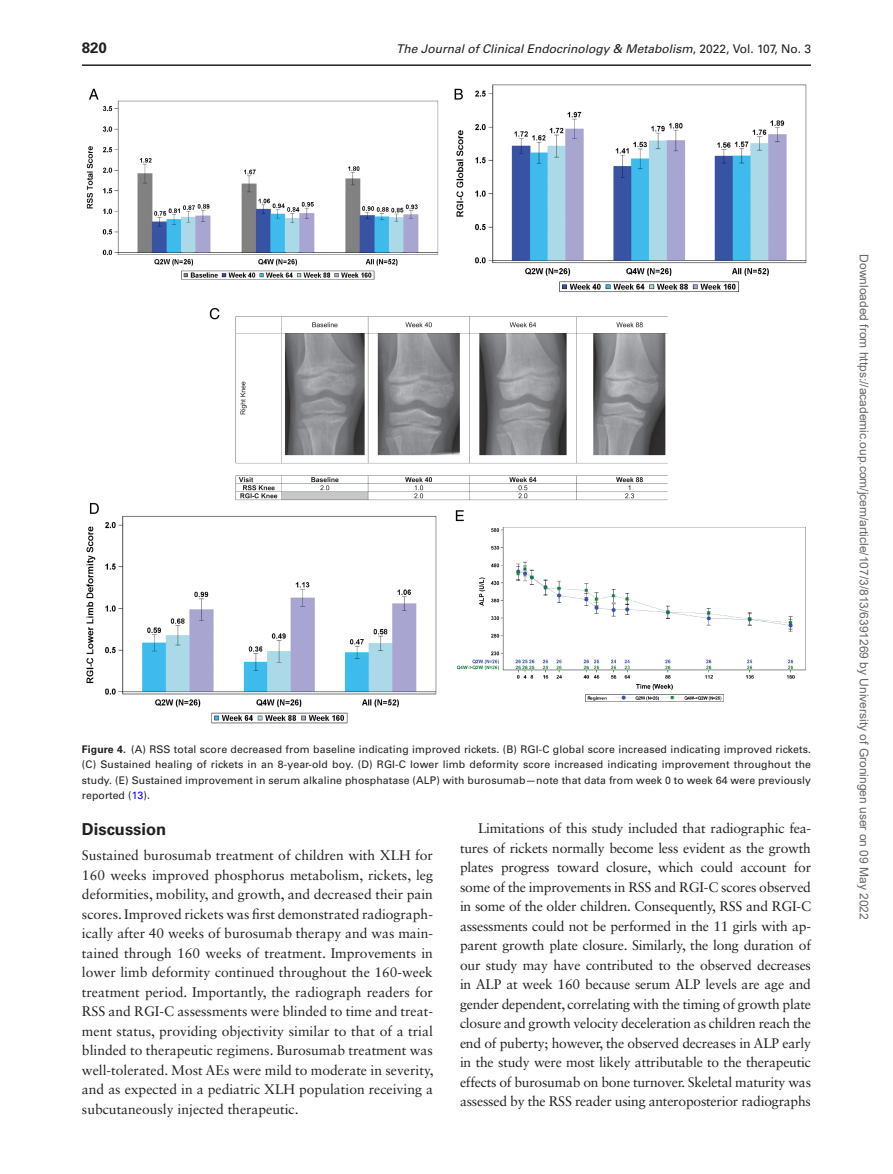
<style>
.page{position:relative;width:893px;height:1174px;background:#fff}
.page>*{position:absolute;margin:0;border:0;box-sizing:border-box;transform-origin:0 0}
.t1{font:700 16.5px "Univers LT Std";color:#231f20}
.t2{font:700 15px "Univers LT Std";color:#231f20}
.t3{font:13.8px/19.5px "Sabon LT Std";letter-spacing:-.005em;color:#231f20;text-align:justify}
.t4{font:12px "Arial";color:#666}
.t5{font:italic 12px "Univers LT Std";color:#231f20}
.t6{font:10.5px/15.3px "Univers LT Std";letter-spacing:.01em;color:#231f20;text-align:justify}
.s1{font-style:normal}
.s2{font-weight:700}
.s3{color:#00f}
</style>
<div class="page">
<hr style="left:82px;top:64px;width:729px;height:2px;background:#231f20">
<img style="left:86px;top:84px;width:721px;height:640px">
<p class="t2" style="left:82px;top:39px;width:27px">820</p>
<p class="t5" style="left:396px;top:42px;width:416px">The Journal of Clinical Endocrinology &amp; Metabolism<span class="s1">, 2022, Vol. 107, No. 3</span></p>
<p class="t6" style="left:82px;top:741px;width:731px"><span class="s2">Figure 4.</span> (A) RSS total score decreased from baseline indicating improved rickets. (B) RGI-C global score increased indicating improved rickets. (C) Sustained healing of rickets in an 8-year-old boy. (D) RGI-C lower limb deformity score increased indicating improvement throughout the study. (E) Sustained improvement in serum alkaline phosphatase (ALP) with burosumab—note that data from week 0 to week 64 were previously reported (<span class="s3">13</span>).</p>
<p class="t1" style="left:82px;top:819px;width:86px">Discussion</p>
<p class="t3" style="left:82px;top:845px;width:353px">Sustained burosumab treatment of children with XLH for 160 weeks improved phosphorus metabolism, rickets, leg deformities, mobility, and growth, and decreased their pain scores. Improved rickets was first demonstrated radiograph&shy;ically after 40 weeks of burosumab therapy and was main&shy;tained through 160 weeks of treatment. Improvements in lower limb deformity continued throughout the 160-week treatment period. Importantly, the radiograph readers for RSS and RGI-C assessments were blinded to time and treat&shy;ment status, providing objectivity similar to that of a trial blinded to therapeutic regimens. Burosumab treatment was well-tolerated. Most AEs were mild to moderate in severity, and as expected in a pediatric XLH population receiving a subcutaneously injected therapeutic.</p>
<p class="t3" style="left:460px;top:818px;width:353px;text-indent:18px">Limitations of this study included that radiographic fea&shy;tures of rickets normally become less evident as the growth plates progress toward closure, which could account for some of the improvements in RSS and RGI-C scores observed in some of the older children. Consequently, RSS and RGI-C assessments could not be performed in the 11 girls with ap&shy;parent growth plate closure. Similarly, the long duration of our study may have contributed to the observed decreases in ALP at week 160 because serum ALP levels are age and gender dependent, correlating with the timing of growth plate closure and growth velocity deceleration as children reach the end of puberty; however, the observed decreases in ALP early in the study were most likely attributable to the therapeutic effects of burosumab on bone turnover. Skeletal maturity was assessed by the RSS reader using anteroposterior radiographs</p>
<p class="t4" style="left:868px;top:254px;width:667px;rotate:90deg">Downloaded from https://academic.oup.com/jcem/article/107/3/813/6391269 by University of Groningen user on 09 May 2022</p>
</div>
